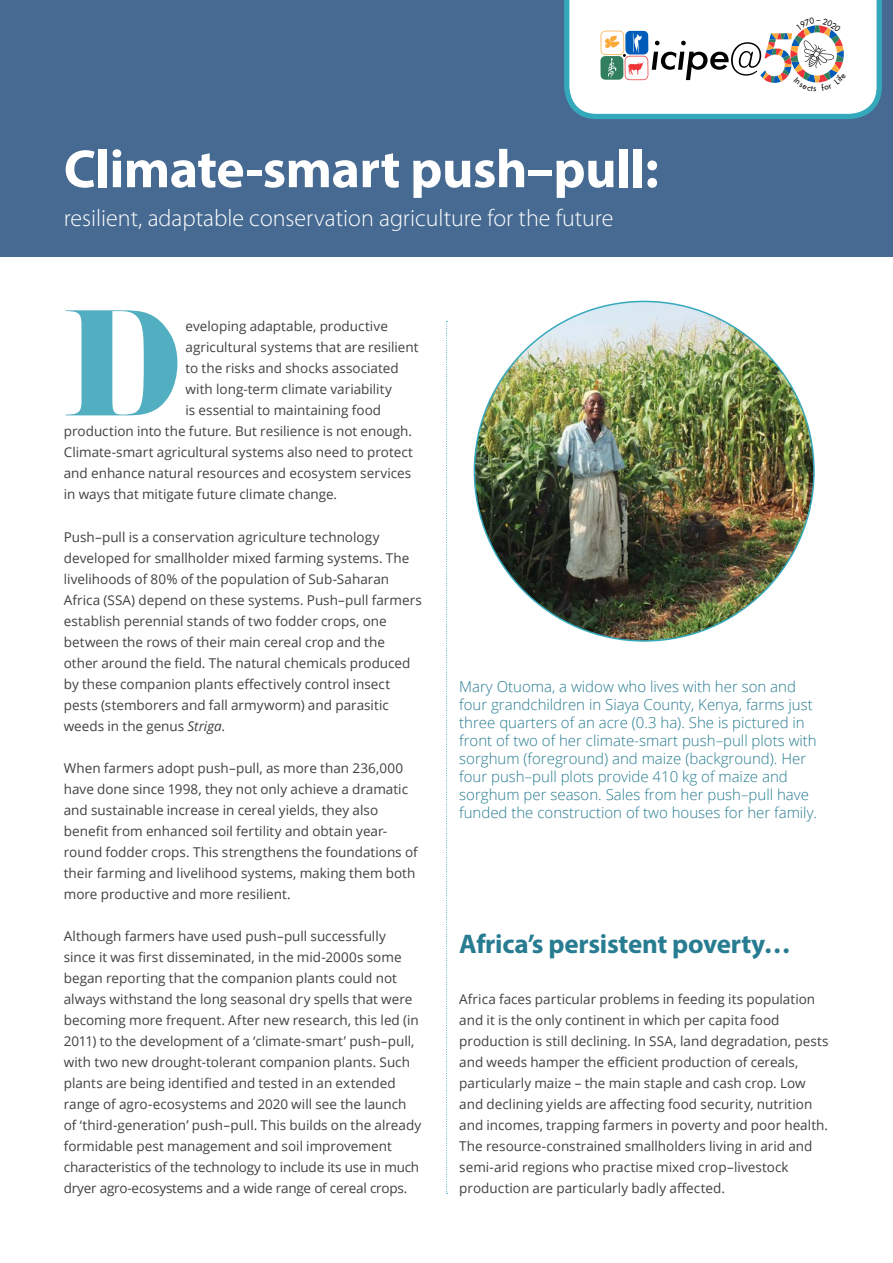
<style>
.page{position:relative;width:893px;height:1263px;background:#fff}
.page>*{position:absolute;margin:0;border:0;box-sizing:border-box;transform-origin:0 0}
.Body_text_with_drop{font:134.25px "Pistilli";color:#52afc1}
.Masthead_heading{font:700 54px "Myriad Pro";letter-spacing:-.01em;color:#fff}
.Heading_2{font:700 27px "Myriad Pro";letter-spacing:-.01em;color:#287c91}
.Sub_masthead_heading{font:300 24px "Myriad Pro";color:#fff}
.Pull-quote_credit{font:300 15px/18px "Open Sans";color:#287c91}
.Body_Text{font:13.5px/21px "Open Sans";color:#414042}
.Body_text_with_drop-2{font:13.5px "Open Sans";color:#414042}
.s1{font-style:italic}
</style>
<div class="page">
<div style="left:0;top:0;width:893px;height:257px;background:#466a92"></div>
<img style="left:474px;top:301px;width:340px;height:340px;border-radius:170px">
<svg style="left:446px;top:321px;width:1px;height:873px"></svg>
<svg style="left:564px;top:0;width:318px;height:119px;background:#dce4e6"></svg>
<p class="Masthead_heading" style="left:64px;top:134px;width:596px">Climate-smart push–pull:</p>
<p class="Sub_masthead_heading" style="left:64px;top:203px;width:551px">resilient, adaptable conservation agriculture for the future</p>
<p class="Body_text_with_drop" style="left:64px;top:278px;width:121px">D</p>
<p class="Body_text_with_drop-2" style="left:185px;top:317px;width:204px">eveloping adaptable, productive</p>
<p class="Body_text_with_drop-2" style="left:185px;top:338px;width:235px">agricultural systems that are resilient</p>
<p class="Body_text_with_drop-2" style="left:185px;top:359px;width:215px">to the risks and shocks associated</p>
<p class="Body_text_with_drop-2" style="left:185px;top:380px;width:208px">with long-term climate variability</p>
<p class="Body_text_with_drop-2" style="left:185px;top:401px;width:197px">is essential to maintaining food</p>
<p class="Body_text_with_drop-2" style="left:64px;top:422px;width:350px">production into the future. But resilience is not enough.</p>
<p class="Body_text_with_drop-2" style="left:64px;top:443px;width:351px">Climate-smart agricultural systems also need to protect</p>
<p class="Body_text_with_drop-2" style="left:64px;top:464px;width:349px">and enhance natural resources and ecosystem services</p>
<p class="Body_text_with_drop-2" style="left:64px;top:485px;width:275px">in ways that mitigate future climate change.</p>
<p class="Body_Text" style="left:64px;top:526px;width:360px">Push–pull is a conservation agriculture technology developed for smallholder mixed farming systems. The livelihoods of 80% of the population of Sub-Saharan Africa (SSA) depend on these systems. Push–pull farmers establish perennial stands of two fodder crops, one between the rows of their main cereal crop and the other around the field. The natural chemicals produced by these companion plants effectively control insect pests (stemborers and fall armyworm) and parasitic weeds in the genus <span class="s1">Striga</span>.</p>
<p class="Body_Text" style="left:64px;top:757px;width:355px">When farmers adopt push–pull, as more than 236,000 have done since 1998, they not only achieve a dramatic and sustainable increase in cereal yields, they also benefit from enhanced soil fertility and obtain year&shy;round fodder crops. This strengthens the foundations of their farming and livelihood systems, making them both more productive and more resilient.</p>
<p class="Body_Text" style="left:64px;top:925px;width:359px">Although farmers have used push–pull successfully<br>since it was first disseminated, in the mid-2000s some began reporting that the companion plants could not always withstand the long seasonal dry spells that were becoming more frequent. After new research, this led (in 2011) to the development of a ‘climate-smart’ push–pull, with two new drought-tolerant companion plants. Such plants are being identified and tested in an extended range of agro-ecosystems and 2020 will see the launch of ‘third-generation’ push–pull. This builds on the already formidable pest management and soil improvement characteristics of the technology to include its use in much dryer agro-ecosystems and a wide range of cereal crops.</p>
<p class="Heading_2" style="left:459px;top:927px;width:333px">Africa’s persistent poverty…</p>
<p class="Pull-quote_credit" style="left:459px;top:677px;width:359px">Mary Otuoma, a widow who lives with her son and four grandchildren in Siaya County, Kenya, farms just three quarters of an acre (0.3 ha). She is pictured in front of two of her climate-smart push–pull plots with sorghum (foreground) and maize (background). Her four push–pull plots provide 410 kg of maize and sorghum per season. Sales from her push–pull have funded the construction of two houses for her family.</p>
<p class="Body_Text" style="left:459px;top:988px;width:371px">Africa faces particular problems in feeding its population and it is the only continent in which per capita food production is still declining. In SSA, land degradation, pests and weeds hamper the efficient production of cereals, particularly maize – the main staple and cash crop. Low and declining yields are affecting food security, nutrition and incomes, trapping farmers in poverty and poor health.<br>The resource-constrained smallholders living in arid and semi-arid regions who practise mixed crop–livestock production are particularly badly affected.</p>
</div>
